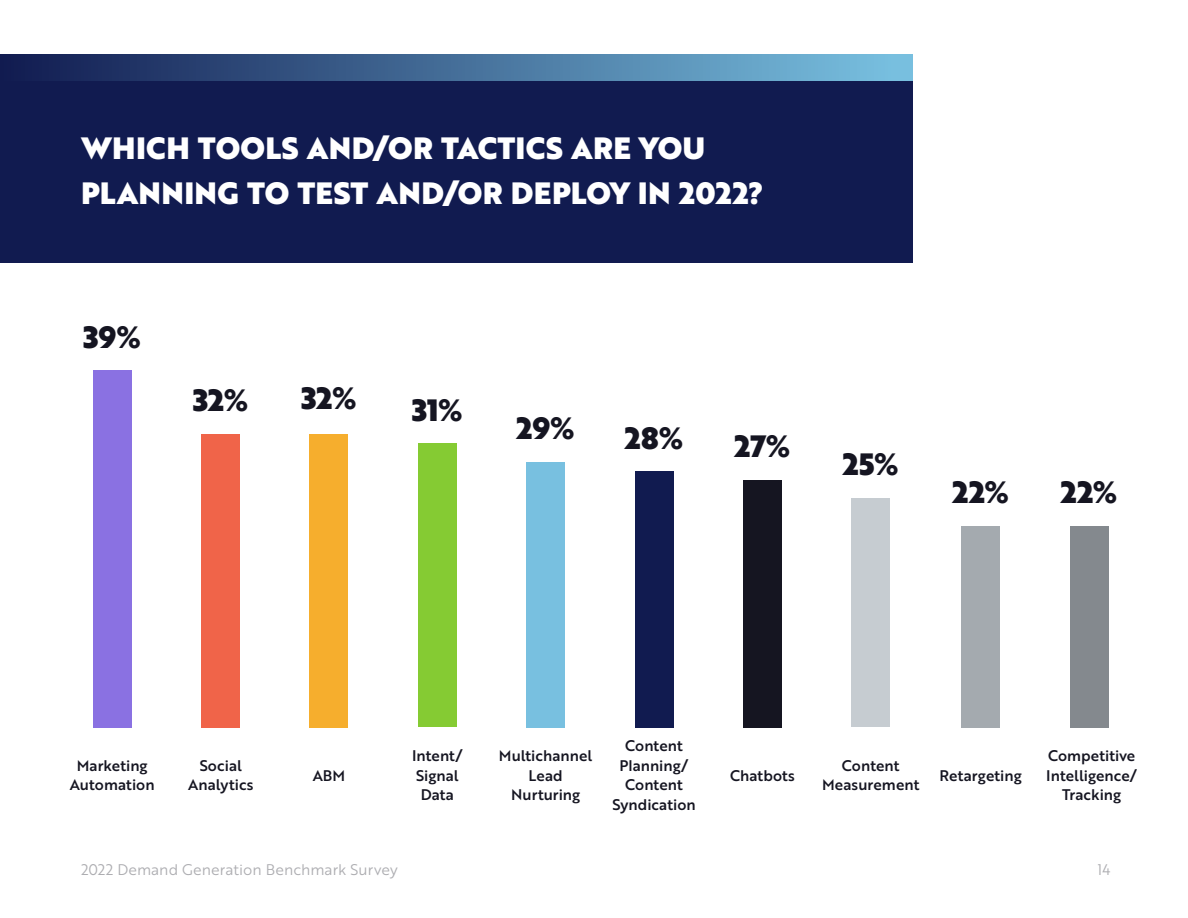
<style>
.page{position:relative;width:1188px;height:918px;background:#fff}
.page>*{position:absolute;margin:0;border:0;box-sizing:border-box;transform-origin:0 0}
.t1{font:30px/45px "Brother 1816 Black";letter-spacing:.01em;color:#fff}
.t2{font:30px "Brother 1816 Black";color:#151521}
.t3{font:15px/19.5px "Brother 1816 Medium";letter-spacing:.005em;color:#151521;text-align:center}
.t4{font:15px "Brother 1816 Book";letter-spacing:.005em;color:#adadb1}
</style>
<div class="page">
<div style="left:0;top:54px;width:913px;height:209px;background:#111b50"></div>
<div style="left:0;top:54px;width:913px;height:27px;background:linear-gradient(to right,#111b50,#7ac3e2)"></div>
<div style="left:1070px;top:526px;width:38px;height:201px;background:#84898e"></div>
<div style="left:962px;top:526px;width:38px;height:201px;background:#a4aaaf"></div>
<div style="left:852px;top:498px;width:38px;height:229px;background:#c6ccd1"></div>
<div style="left:743px;top:480px;width:39px;height:247px;background:#151521"></div>
<div style="left:635px;top:471px;width:38px;height:256px;background:#111b50"></div>
<div style="left:527px;top:462px;width:38px;height:265px;background:#78c0e0"></div>
<div style="left:418px;top:443px;width:38px;height:284px;background:#85cb33"></div>
<div style="left:310px;top:434px;width:38px;height:293px;background:#f6ae2d"></div>
<div style="left:202px;top:434px;width:38px;height:293px;background:#f06449"></div>
<div style="left:93px;top:370px;width:38px;height:357px;background:#8a71e2"></div>
<h1 class="t1" style="left:81px;top:125px;width:684px">WHICH TOOLS AND/OR TACTICS ARE YOU<br>PLANNING TO TEST AND/OR DEPLOY IN 2022?</h1>
<h1 class="t2" style="left:83px;top:314px;width:60px">39%</h1>
<h1 class="t2" style="left:193px;top:377px;width:57px">32%</h1>
<h1 class="t2" style="left:301px;top:375px;width:57px">32%</h1>
<h1 class="t2" style="left:412px;top:387px;width:53px">31%</h1>
<h1 class="t2" style="left:516px;top:405px;width:60px">29%</h1>
<h1 class="t2" style="left:625px;top:415px;width:60px">28%</h1>
<h1 class="t2" style="left:734px;top:423px;width:58px">27%</h1>
<h1 class="t2" style="left:842px;top:441px;width:58px">25%</h1>
<h1 class="t2" style="left:952px;top:469px;width:59px">22%</h1>
<h1 class="t2" style="left:1060px;top:469px;width:59px">22%</h1>
<p class="t3" style="left:70px;top:755px;width:86px">Marketing<br>Automation</p>
<p class="t3" style="left:188px;top:755px;width:67px">Social<br>Analytics</p>
<p class="t3" style="left:313px;top:765px;width:34px">ABM</p>
<p class="t3" style="left:412px;top:745px;width:52px">Intent/<br>Signal<br>Data</p>
<p class="t3" style="left:499px;top:745px;width:95px">Multichannel<br>Lead<br>Nurturing</p>
<p class="t3" style="left:612px;top:736px;width:85px">Content<br>Planning/<br>Content<br>Syndication</p>
<p class="t3" style="left:730px;top:765px;width:66px">Chatbots</p>
<p class="t3" style="left:822px;top:755px;width:99px">Content<br>Measurement</p>
<p class="t3" style="left:940px;top:765px;width:84px">Retargeting</p>
<p class="t3" style="left:1046px;top:745px;width:92px">Competitive<br>Intelligence/<br>Tracking</p>
<p class="t4" style="left:81px;top:858px;width:318px">2022 Demand Generation Benchmark Survey</p>
<p class="t4" style="left:1097px;top:858px;width:14px">14</p>
</div>
